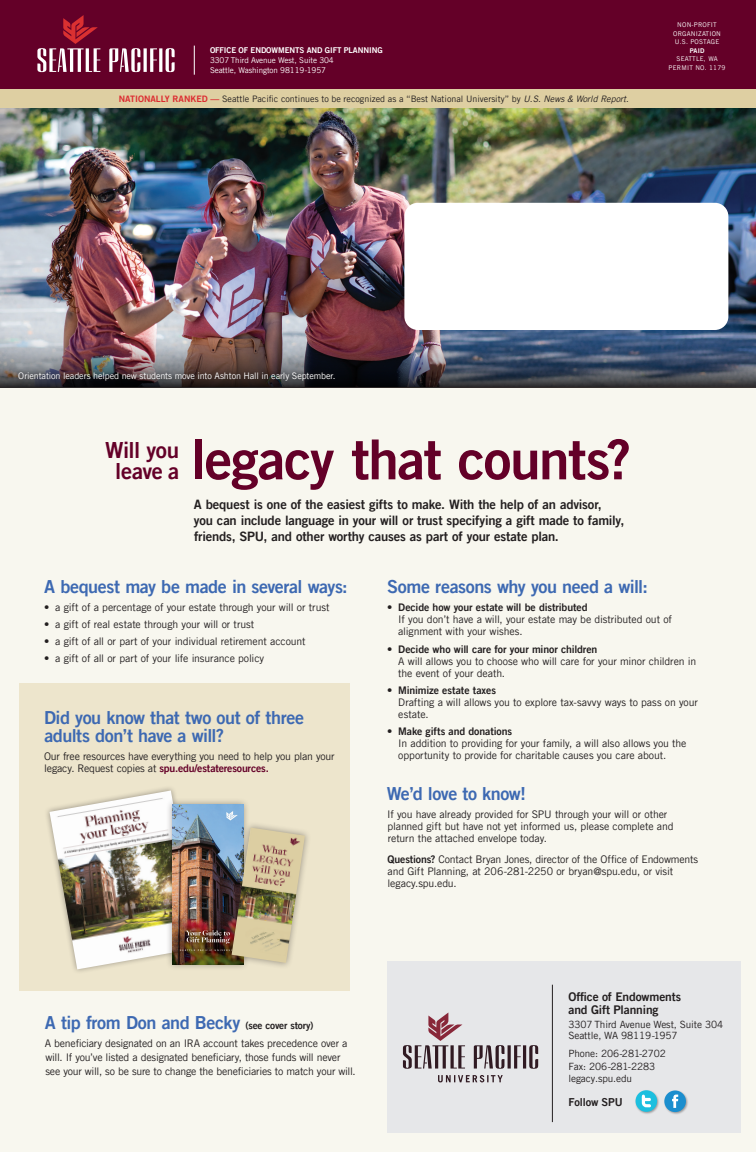
<style>
.page{position:relative;width:756px;height:1152px;background:#fff}
.page>*{position:absolute;margin:0;border:0;box-sizing:border-box;transform-origin:0 0}
.Trade_Gothic_head_ma{font:55.2px "Trade Gothic LT Pro Bd 2";letter-spacing:-.025em;color:#640028}
.Trade_Gothic_head_ma-2{font:22.2px/21.4px "Trade Gothic LT Pro Bd 2";letter-spacing:-.025em;color:#640028;text-align:center}
.subhead_1{font:18px/18px "Trade Gothic LT Pro Bd 2";letter-spacing:-.025em;color:#3d69b2}
.Body_Text_2{font:13px/16px "Trade Gothic LT Pro Bd 2";letter-spacing:-.015em;color:#231f20}
.t1{font:12px/13px "Trade Gothic LT Pro Bd 2";letter-spacing:-.01em;color:#231f20}
.t2{font:11px "Trade Gothic LT Pro Bd 2";letter-spacing:-.01em;color:#231f20}
.Body_Text_2-2{font:10.5px/12px "Trade Gothic LT Pro";letter-spacing:-.01em;color:#231f20}
.Copy_1{font:10.5px/14px "Trade Gothic LT Pro";letter-spacing:-.02em;color:#231f20}
.t3{font:10px "Trade Gothic LT Pro";letter-spacing:-.01em;color:#231f20}
.Body_Text_2-3{font:9px "Trade Gothic LT Pro";letter-spacing:-.015em;color:#fff}
.t4{font:8.9px "Trade Gothic LT Pro";color:#231f20}
.t5{font:8px "Trade Gothic LT Pro";letter-spacing:-.01em;color:#fff}
.t6{font:8px "Trade Gothic LT Pro Bd 2";letter-spacing:-.01em;color:#fff}
.t7{font:6.5px/8.5px "Trade Gothic LT Pro";letter-spacing:.03em;color:#fff;text-align:center}
.s1{font-family:"Trade Gothic LT Pro Bd 2";color:#dc2b30}
.s2{font-style:italic}
.s3{font-family:"Trade Gothic LT Pro Bd 2"}
.s4{font-family:"Trade Gothic LT Pro Bd 2";color:#640028}
.s5{font-size:10px;color:#231f20}
</style>
<div class="page">
<div style="left:0;top:387px;width:756px;height:765px;background:#f8f7ef"></div>
<div style="left:20px;top:683px;width:330px;height:308px;background:#ede5cc"></div>
<img style="left:0;top:108px;width:756px;height:209px">
<div style="left:387px;top:961px;width:353px;height:172px;background:#e6e7e9"></div>
<div style="left:0;top:0;width:756px;height:90px;background:#640028"></div>
<svg style="left:37px;top:15px;width:138px;height:57px"></svg>
<svg style="left:438px;top:1075px;width:65px;height:7px"></svg>
<svg style="left:403px;top:1013px;width:135px;height:56px"></svg>
<div style="left:635px;top:1089px;width:54px;height:26px;background:#231f20;opacity:.4"></div>
<svg style="left:636px;top:1090px;width:21px;height:22px"></svg>
<svg style="left:664px;top:1090px;width:22px;height:22px"></svg>
<svg style="left:194px;top:46px;width:1px;height:29px"></svg>
<hr style="left:552px;top:985px;width:1px;height:137px;background:#231f20">
<div style="left:0;top:89px;width:756px;height:19px;background:#decfa2"></div>
<img style="left:0;top:317px;width:756px;height:70px">
<div style="left:15px;top:368px;width:324px;height:17px;background:#231f20;opacity:.75"></div>
<img style="left:50px;top:790px;width:126px;height:179px">
<div style="left:166px;top:798px;width:84px;height:173px;background:#231f20;opacity:.4"></div>
<img style="left:172px;top:805px;width:71px;height:160px">
<div style="left:225px;top:821px;width:86px;height:148px;background:#231f20;opacity:.4"></div>
<img style="left:232px;top:828px;width:73px;height:135px">
<div style="left:404px;top:203px;width:324px;height:127px;background:#fff;border-radius:14px"></div>
<p class="t6" style="left:210px;top:45px;width:174px">OFFICE OF ENDOWMENTS AND GIFT PLANNING</p>
<p class="t5" style="left:210px;top:55px;width:125px">3307 Third Avenue West, Suite 304</p>
<p class="t5" style="left:210px;top:65px;width:118px">Seattle, Washington 98119-1957</p>
<p class="t4" style="left:119px;top:93px;width:512px"><span class="s1">NATIONALLY RANKED —</span> Seattle Pacific continues to be recognized as a “Best National University” by <span class="s2">U.S. News &amp; World Report</span>.</p>
<p class="t7" style="left:677px;top:21px;width:41px">NON-PROFIT</p>
<p class="t7" style="left:673px;top:29px;width:49px">ORGANIZATION</p>
<p class="t7" style="left:675px;top:38px;width:46px">U.S. POSTAGE<br><span class="s3">PAID</span></p>
<p class="t7" style="left:677px;top:55px;width:43px">SEATTLE, WA</p>
<p class="t7" style="left:669px;top:63px;width:59px">PERMIT NO. 1179</p>
<p class="Body_Text_2-3" style="left:18px;top:371px;width:319px">Orientation leaders helped new students move into Ashton Hall in early September.</p>
<p class="Trade_Gothic_head_ma-2" style="left:105px;top:439px;width:76px">Will you leave a</p>
<p class="Trade_Gothic_head_ma" style="left:191px;top:425px;width:442px">legacy that counts?</p>
<p class="Body_Text_2" style="left:194px;top:496px;width:432px">A bequest is one of the easiest gifts to make. With the help of an advisor,<br>you can include language in your will or trust specifying a gift made to family, friends, SPU, and other worthy causes as part of your estate plan.</p>
<p class="subhead_1" style="left:44px;top:578px;width:305px">A bequest may be made in several ways:</p>
<p class="Body_Text_2-2" style="left:44px;top:602px;width:287px">• a gift of a percentage of your estate through your will or trust</p>
<p class="Body_Text_2-2" style="left:44px;top:619px;width:212px">• a gift of real estate through your will or trust</p>
<p class="Body_Text_2-2" style="left:44px;top:636px;width:263px">• a gift of all or part of your individual retirement account</p>
<p class="Body_Text_2-2" style="left:44px;top:653px;width:221px">• a gift of all or part of your life insurance policy</p>
<p class="subhead_1" style="left:44px;top:708px;width:262px">Did you know that two out of three adults don’t have a will?</p>
<p class="Copy_1" style="left:44px;top:750px;width:292px;line-height:12px">Our free resources have everything you need to help you plan your legacy. Request copies at <span class="s4">spu.edu/estateresources.</span></p>
<p class="subhead_1" style="left:387px;top:578px;width:262px">Some reasons why you need a will:</p>
<p class="Body_Text_2-2" style="left:398px;top:602px;width:275px;text-indent:-11px"><span class="s3">• Decide how your estate will be distributed<br></span>If you don’t have a will, your estate may be distributed out of alignment with your wishes.</p>
<p class="Body_Text_2-2" style="left:398px;top:644px;width:300px;text-indent:-11px"><span class="s3">• Decide who will care for your minor children<br></span>A will allows you to choose who will care for your minor children in the event of your death.</p>
<p class="Body_Text_2-2" style="left:398px;top:685px;width:301px;text-indent:-11px"><span class="s3">• Minimize estate taxes<br></span>Drafting a will allows you to explore tax-savvy ways to pass on your estate.</p>
<p class="Body_Text_2-2" style="left:398px;top:726px;width:290px;text-indent:-11px"><span class="s3">• Make gifts and donations<br></span>In addition to providing for your family, a will also allows you the opportunity to provide for charitable causes you care about.</p>
<p class="subhead_1" style="left:387px;top:784px;width:141px">We’d love to know!</p>
<p class="Body_Text_2-2" style="left:387px;top:808px;width:288px">If you have already provided for SPU through your will or other planned gift but have not yet informed us, please complete and return the attached envelope today.</p>
<p class="Body_Text_2-2" style="left:388px;top:853px;width:312px"><span class="s3">Questions?</span> Contact Bryan Jones, director of the Office of Endowments and Gift Planning, at 206-281-2250 or bryan@spu.edu, or visit legacy.spu.edu.</p>
<p class="subhead_1" style="left:45px;top:1013px;width:270px">A tip from Don and Becky <span class="s5">(see cover story)</span></p>
<p class="Copy_1" style="left:45px;top:1036px;width:312px">A beneficiary designated on an IRA account takes precedence over a will. If you’ve listed a designated beneficiary, those funds will never see your will, so be sure to change the beneficiaries to match your will.</p>
<p class="t1" style="left:568px;top:990px;width:114px">Office of Endowments and Gift Planning</p>
<p class="t3" style="left:568px;top:1018px;width:156px">3307 Third Avenue West, Suite 304</p>
<p class="t3" style="left:568px;top:1029px;width:111px">Seattle, WA 98119-1957</p>
<p class="t3" style="left:568px;top:1047px;width:99px">Phone: 206-281-2702</p>
<p class="t3" style="left:568px;top:1060px;width:88px">Fax: 206-281-2283</p>
<p class="t3" style="left:568px;top:1072px;width:65px">legacy.spu.edu</p>
<p class="t2" style="left:568px;top:1096px;width:56px">Follow SPU</p>
</div>
